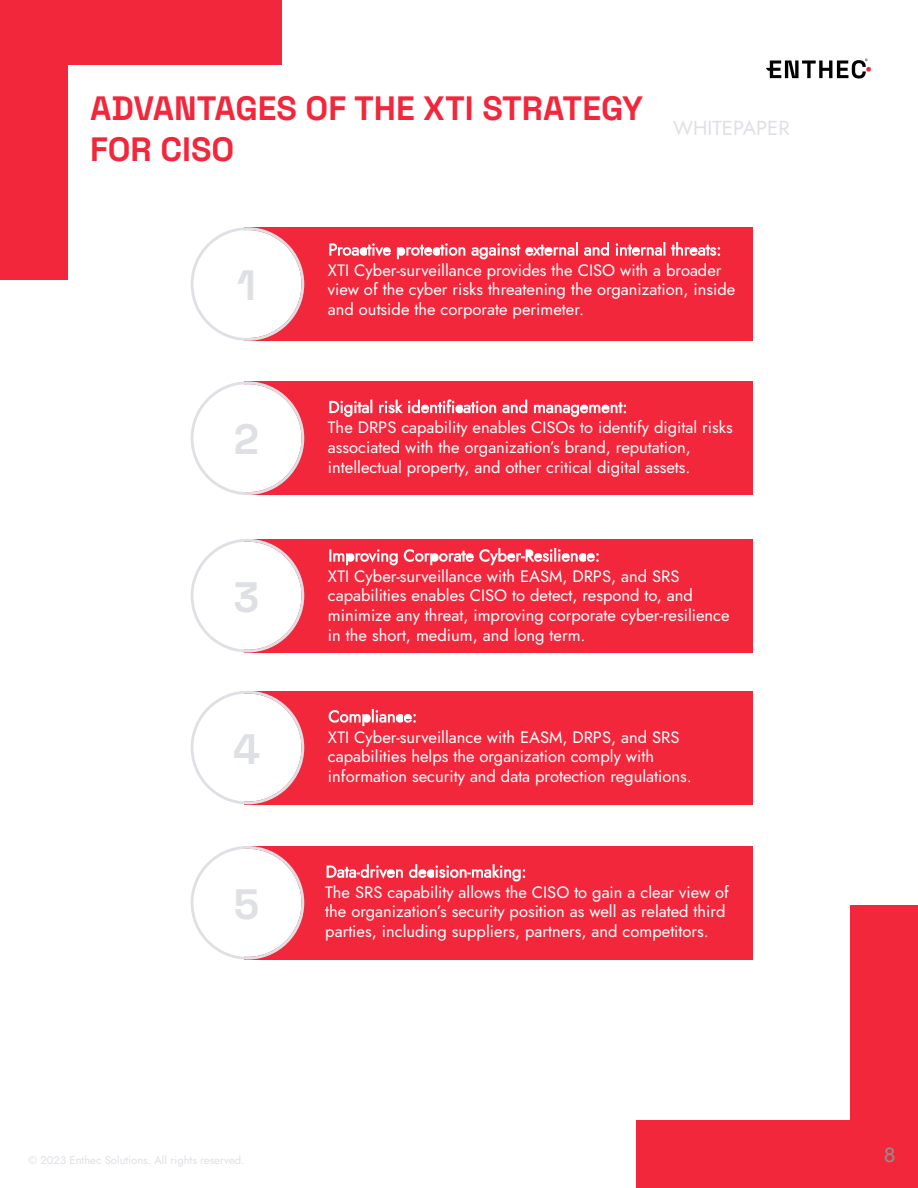
<style>
.page{position:relative;width:918px;height:1188px;background:#fff}
.page>*{position:absolute;margin:0;border:0;box-sizing:border-box;transform-origin:0 0}
.t1{font:700 42.45px "Space Grotesk";color:#dfe0e5}
.t2{font:700 33.75px/40.5px "Space Grotesk";color:#f2273b}
.t3{font:20.25px "Jost";color:#dfe0e5}
.t4{font:20.25px "Arial";color:#8f8f8f}
.t5{font:16.5px/19.8px "Jost";color:#fff}
.t6{font:11.25px "Jost";color:#dfe0e5}
</style>
<div class="page">
<div style="left:0;top:0;width:67px;height:280px;background:#f2273b"></div>
<div style="left:0;top:0;width:281px;height:65px;background:#f2273b"></div>
<div style="left:851px;top:906px;width:67px;height:281px;background:#f2273b"></div>
<div style="left:637px;top:1121px;width:281px;height:67px;background:#f2273b"></div>
<div style="left:244px;top:227px;width:508px;height:114px;background:#f2273b"></div>
<svg style="left:191px;top:227px;width:113px;height:114px"></svg>
<svg style="left:329px;top:242px;width:391px;height:17px"></svg>
<div style="left:244px;top:381px;width:508px;height:114px;background:#f2273b"></div>
<svg style="left:191px;top:381px;width:113px;height:114px"></svg>
<svg style="left:329px;top:399px;width:297px;height:18px"></svg>
<div style="left:244px;top:539px;width:508px;height:114px;background:#f2273b"></div>
<svg style="left:191px;top:539px;width:113px;height:113px"></svg>
<svg style="left:329px;top:548px;width:270px;height:17px"></svg>
<div style="left:244px;top:691px;width:508px;height:113px;background:#f2273b"></div>
<svg style="left:191px;top:691px;width:113px;height:113px"></svg>
<svg style="left:329px;top:709px;width:87px;height:17px"></svg>
<div style="left:244px;top:846px;width:508px;height:114px;background:#f2273b"></div>
<svg style="left:191px;top:846px;width:113px;height:114px"></svg>
<svg style="left:327px;top:864px;width:198px;height:18px"></svg>
<img style="left:766px;top:58px;width:105px;height:21px">
<h2 class="t2" style="left:90px;top:88px;width:555px">ADVANTAGES OF THE XTI STRATEGY<br>FOR CISO</h2>
<p class="t3" style="left:673px;top:116px;width:118px">WHITEPAPER</p>
<h1 class="t1" style="left:237px;top:260px;width:21px">1</h1>
<p class="t5" style="left:328px;top:260px;width:409px">XTI Cyber-surveillance provides the CISO with a broader view of the cyber risks threatening the organization, inside and outside the corporate perimeter.</p>
<h1 class="t1" style="left:234px;top:414px;width:27px">2</h1>
<p class="t5" style="left:328px;top:418px;width:406px">The DRPS capability enables CISOs to identify digital risks associated with the organization’s brand, reputation, intellectual property, and other critical digital assets.</p>
<h1 class="t1" style="left:234px;top:572px;width:27px">3</h1>
<p class="t5" style="left:328px;top:566px;width:403px">XTI Cyber-surveillance with EASM, DRPS, and SRS capabilities enables CISO to detect, respond to, and minimize any threat, improving corporate cyber-resilience in the short, medium, and long term.</p>
<h1 class="t1" style="left:233px;top:724px;width:29px">4</h1>
<p class="t5" style="left:328px;top:727px;width:365px">XTI Cyber-surveillance with EASM, DRPS, and SRS capabilities helps the organization comply with information security and data protection regulations.</p>
<h1 class="t1" style="left:234px;top:879px;width:27px">5</h1>
<p class="t5" style="left:325px;top:882px;width:405px">The SRS capability allows the CISO to gain a clear view of the organization’s security position as well as related third parties, including suppliers, partners, and competitors.</p>
<p class="t6" style="left:28px;top:1154px;width:218px">© 2023 Enthec Solutions. All rights reserved.</p>
<p class="t4" style="left:884px;top:1144px;width:13px">8</p>
</div>
